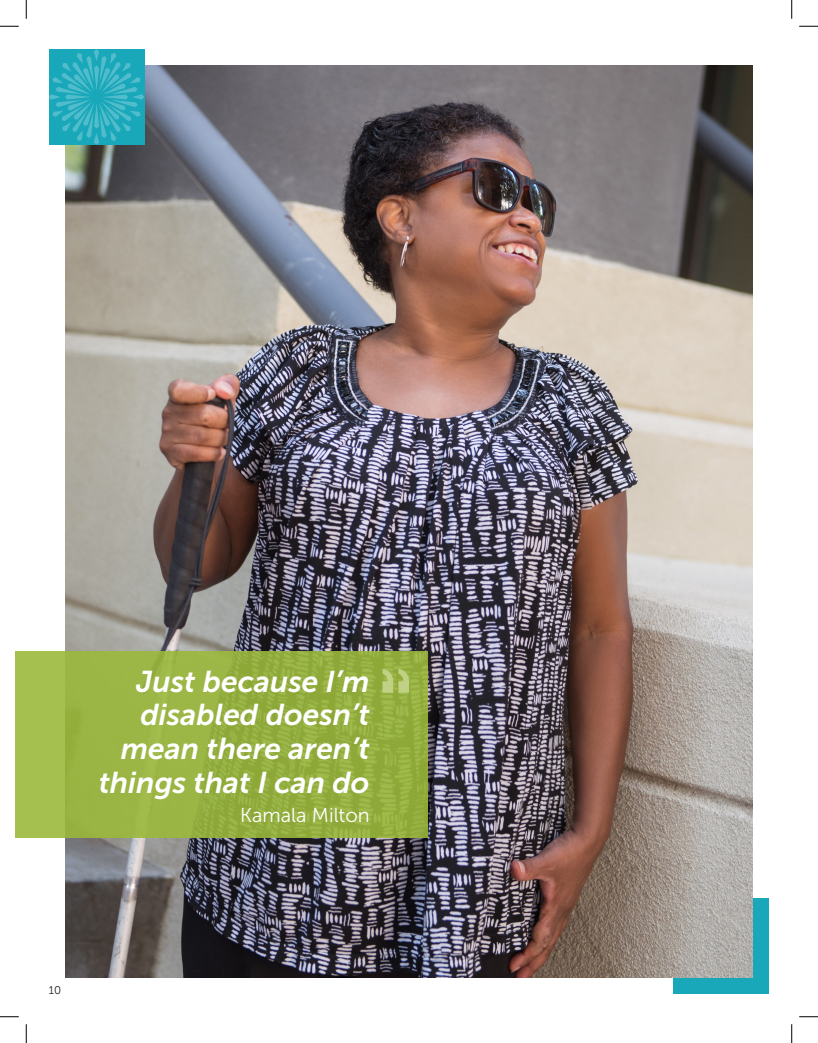
<style>
.page{position:relative;width:818px;height:1043px;background:#fff}
.page>*{position:absolute;margin:0;border:0;box-sizing:border-box;transform-origin:0 0}
.t1{font:italic 30px/33.8px "Museo Sans 700";color:#fff;text-align:right}
.t2{font:20px "Museo Sans 300";color:#fff}
.t3{font:11.25px "Museo Sans 300";color:#231f20}
</style>
<div class="page">
<div style="left:673px;top:898px;width:95px;height:96px;background:#19a7ba"></div>
<img style="left:66px;top:66px;width:686px;height:911px">
<div style="left:15px;top:651px;width:413px;height:186px;background:linear-gradient(to right,#a0bb49,#90ab3c)"></div>
<svg style="left:382px;top:668px;width:27px;height:24px"></svg>
<svg style="left:49px;top:49px;width:95px;height:96px;background:#29adbe"></svg>
<svg style="left:0;top:25px;width:19px;height:2px"></svg>
<svg style="left:799px;top:25px;width:19px;height:2px"></svg>
<svg style="left:0;top:1016px;width:19px;height:1px"></svg>
<svg style="left:799px;top:1016px;width:19px;height:1px"></svg>
<svg style="left:25px;top:0;width:2px;height:19px"></svg>
<svg style="left:25px;top:1024px;width:2px;height:18px"></svg>
<svg style="left:791px;top:0;width:1px;height:19px"></svg>
<svg style="left:791px;top:1024px;width:1px;height:18px"></svg>
<p class="t1" style="left:99px;top:664px;width:272px">Just because I’m disabled doesn’t mean there aren’t things that I can do</p>
<p class="t2" style="left:240px;top:804px;width:131px">Kamala Milton</p>
<p class="t3" style="left:49px;top:984px;width:14px">10</p>
</div>
